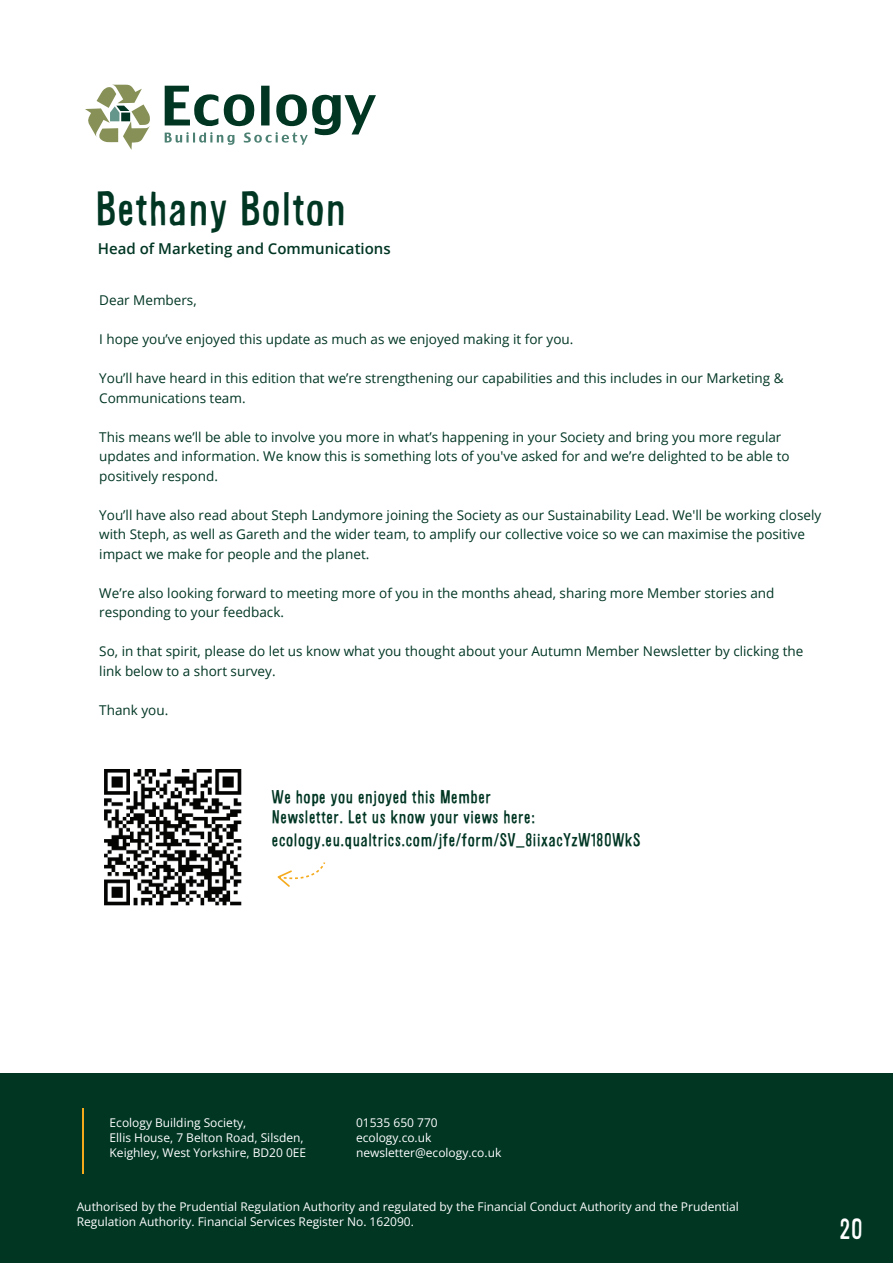
<style>
.page{position:relative;width:893px;height:1263px;background:#fff}
.page>*{position:absolute;margin:0;border:0;box-sizing:border-box;transform-origin:0 0}
.t1{font:45px "Alsina Ultrajada";color:#013623}
.t2{font:27px "Alsina Ultrajada";color:#fff}
.t3{font:17.55px/20.4px "Alsina Ultrajada";color:#013623}
.t4{font:600 15px "Open Sans";color:#013623}
.t5{font:13.5px/19.5px "Open Sans";color:#013623}
.t6{font:12px/15px "Open Sans";color:#fff}
</style>
<div class="page">
<svg style="left:165px;top:86px;width:211px;height:59px"></svg>
<svg style="left:85px;top:85px;width:65px;height:65px"></svg>
<svg style="left:277px;top:862px;width:48px;height:25px"></svg>
<div style="left:0;top:1073px;width:892px;height:190px;background:#013623"></div>
<hr style="left:82px;top:1108px;width:2px;height:65px;background:#f5aa1b">
<img style="left:104px;top:769px;width:138px;height:137px">
<h1 class="t1" style="left:95px;top:177px;width:253px">Bethany Bolton</h1>
<p class="t4" style="left:98px;top:238px;width:294px">Head of Marketing and Communications</p>
<p class="t5" style="left:99px;top:290px;width:99px">Dear Members,</p>
<p class="t5" style="left:99px;top:329px;width:475px">I hope you’ve enjoyed this update as much as we enjoyed making it for you.</p>
<p class="t5" style="left:99px;top:368px;width:686px">You’ll have heard in this edition that we’re strengthening our capabilities and this includes in our Marketing &amp;<br>Communications team.</p>
<p class="t5" style="left:99px;top:427px;width:691px">This means we’ll be able to involve you more in what’s happening in your Society and bring you more regular updates and information. We know this is something lots of you've asked for and we’re delighted to be able to positively respond.</p>
<p class="t5" style="left:99px;top:505px;width:723px">You’ll have also read about Steph Landymore joining the Society as our Sustainability Lead. We'll be working closely with Steph, as well as Gareth and the wider team, to amplify our collective voice so we can maximise the positive impact we make for people and the planet.</p>
<p class="t5" style="left:99px;top:583px;width:676px">We’re also looking forward to meeting more of you in the months ahead, sharing more Member stories and responding to your feedback.</p>
<p class="t5" style="left:99px;top:641px;width:705px">So, in that spirit, please do let us know what you thought about your Autumn Member Newsletter by clicking the link below to a short survey.</p>
<p class="t5" style="left:99px;top:700px;width:70px">Thank you.</p>
<p class="t3" style="left:271px;top:786px;width:265px">We hope you enjoyed this Member<br>Newsletter. Let us know your views here:</p>
<p class="t3" style="left:271px;top:829px;width:370px">ecology.eu.qualtrics.com/jfe/form/SV_8iixacYzW180WkS</p>
<p class="t6" style="left:110px;top:1114px;width:198px">Ecology Building Society,<br>Ellis House, 7 Belton Road, Silsden,<br>Keighley, West Yorkshire, BD20 0EE</p>
<p class="t6" style="left:356px;top:1114px;width:147px">01535 650 770 ecology.co.uk newsletter@ecology.co.uk</p>
<p class="t6" style="left:77px;top:1199px;width:663px">Authorised by the Prudential Regulation Authority and regulated by the Financial Conduct Authority and the Prudential<br>Regulation Authority. Financial Services Register No. 162090.</p>
<h2 class="t2" style="left:839px;top:1209px;width:26px">20</h2>
</div>
